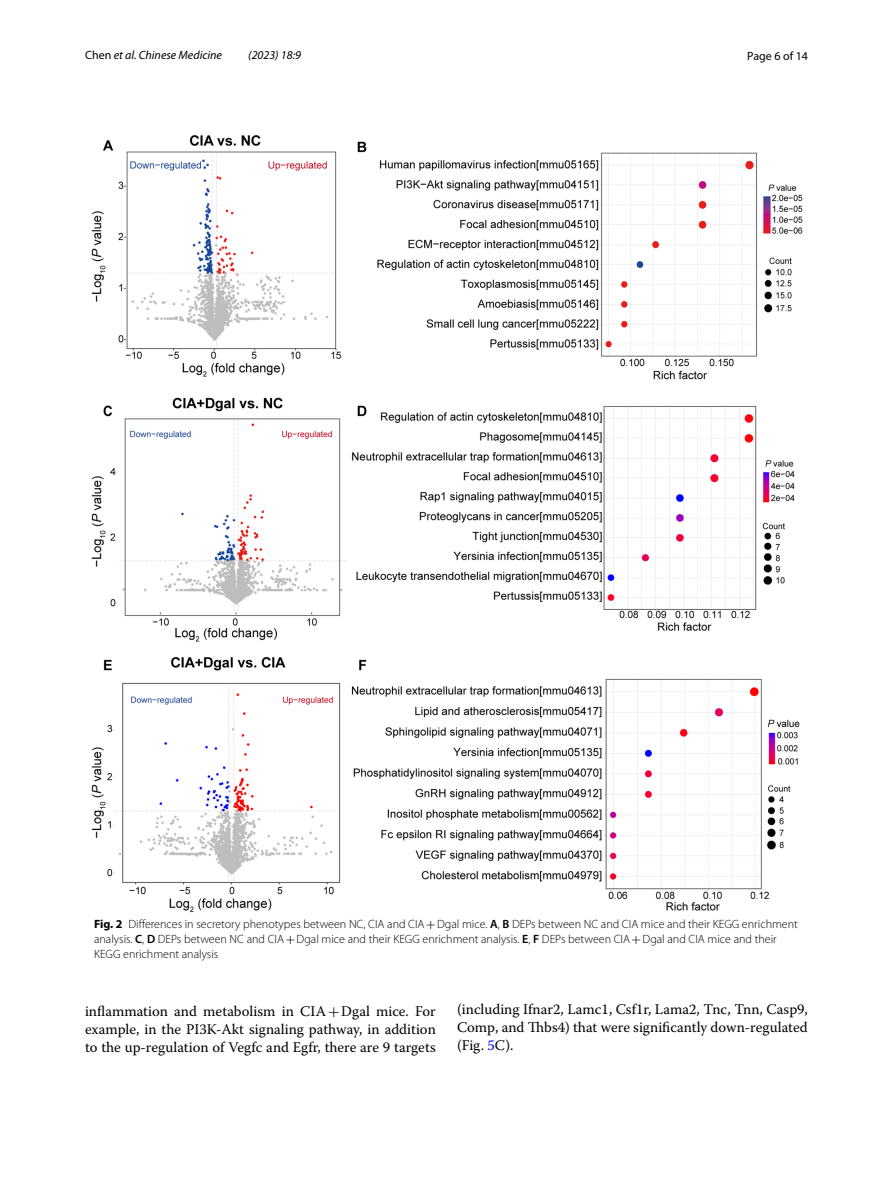
<style>
.page{position:relative;width:893px;height:1187px;background:#fff}
.page>*{position:absolute;margin:0;border:0;box-sizing:border-box;transform-origin:0 0}
.t1{font:14.7px/18px "Warnock Pro";color:#000;text-align:justify}
.t2{font:300 12px/15px "Myriad Pro";color:#000}
.t3{font:italic 12px "Myriad Pro";color:#000}
.t4{font:12px "Myriad Pro";color:#000}
.s1{font-style:normal}
.s2{font-weight:700}
.s3{font-family:"MTSY";font-weight:400}
.s4{font-weight:600}
.s5{font-family:"MTSY"}
.s6{color:#00f}
</style>
<div class="page">
<img style="left:91px;top:135px;width:712px;height:777px">
<p class="t3" style="left:85px;top:48px;width:139px"><span class="s1">Chen</span> et al. Chinese Medicine</p>
<p class="t3" style="left:248px;top:48px;width:54px">(2023) 18:9</p>
<p class="t4" style="left:747px;top:48px;width:62px">Page 6 of 14</p>
<p class="t2" style="left:94px;top:916px;width:705px"><span class="s2">Fig. 2</span> Differences in secretory phenotypes between NC, CIA and CIA<span class="s3">+</span>Dgal mice. <span class="s4">A</span>, <span class="s4">B</span> DEPs between NC and CIA mice and their KEGG enrichment analysis. <span class="s4">C</span>, <span class="s4">D</span> DEPs between NC and CIA<span class="s3">+</span>Dgal mice and their KEGG enrichment analysis. <span class="s4">E</span>, <span class="s4">F</span> DEPs between CIA<span class="s3">+</span>Dgal and CIA mice and their<br>KEGG enrichment analysis</p>
<p class="t1" style="left:85px;top:1001px;width:352px">inflammation and metabolism in CIA<span class="s5">+</span>Dgal mice. For example, in the PI3K-Akt signaling pathway, in addition to the up-regulation of Vegfc and Egfr, there are 9 targets</p>
<p class="t1" style="left:457px;top:999px;width:352px">(including Ifnar2, Lamc1, Csf1r, Lama2, Tnc, Tnn, Casp9, Comp, and Thbs4) that were significantly down-regulated (Fig. <span class="s6">5</span>C).</p>
</div>
